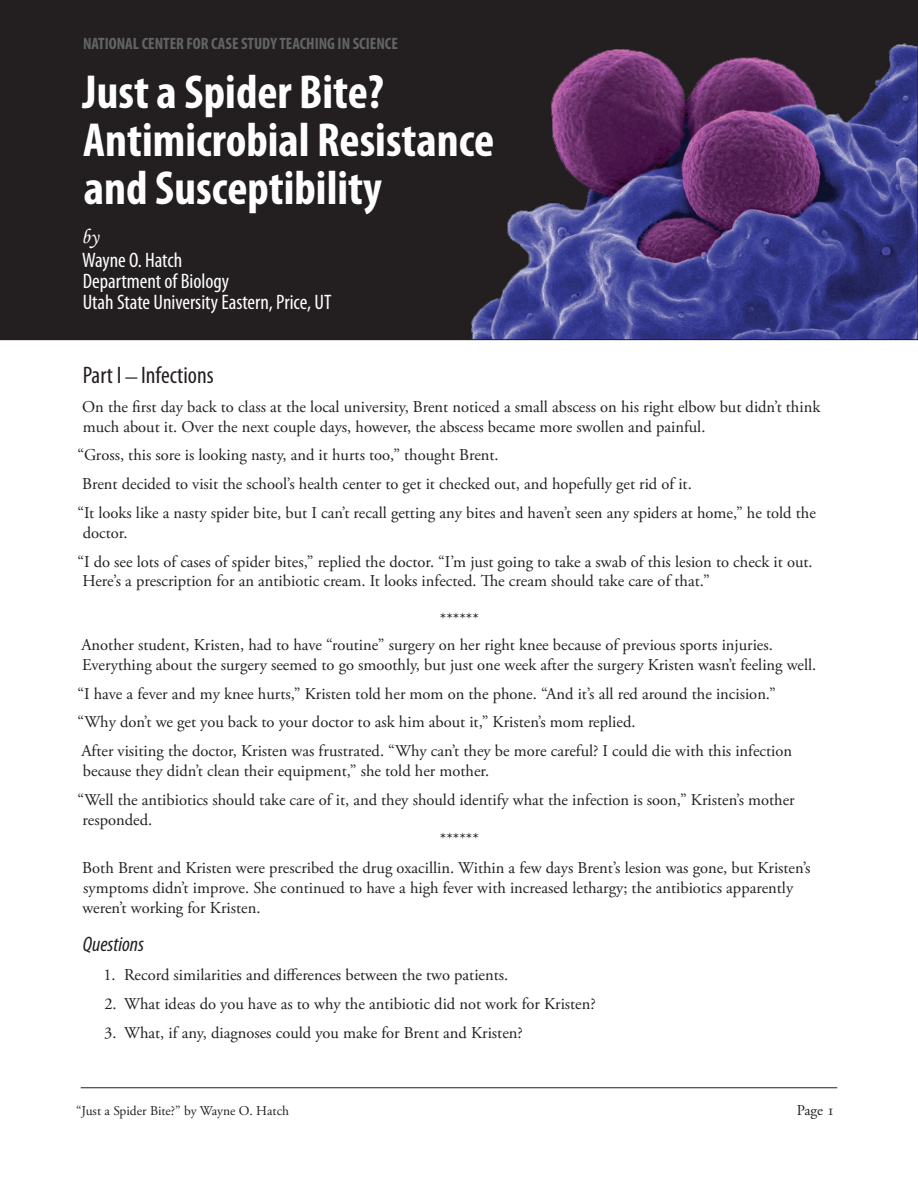
<style>
.page{position:relative;width:918px;height:1188px;background:#fff}
.page>*{position:absolute;margin:0;border:0;box-sizing:border-box;transform-origin:0 0}
.t1{font:700 condensed 48px/48px "Myriad Pro";color:#fff}
.Major_Section{font:condensed 24px "Myriad Pro";color:#231f20}
.t2{font:condensed 21px/21px "Myriad Pro";color:#fff}
.Subsection{font:italic condensed 21px "Myriad Pro";color:#231f20}
.t3{font:21px "Monotype Corsiva";color:#fff}
.Body{font:16.5px/19.8px "Adobe Garamond Pro";color:#231f20}
.Numbered_List{font:16.5px "Adobe Garamond Pro";color:#231f20}
.Body-2{font:700 condensed 16.5px "Myriad Pro";color:#636464}
.t4{font:15px "Adobe Garamond Pro";color:#231f20}
.t5{font:13.5px "Adobe Garamond Pro";color:#231f20}
.s1{font-family:"Adobe Garamond Pro";font-stretch:normal}
</style>
<div class="page">
<hr style="left:81px;top:1088px;width:756px;height:1px;background:#231f20">
<div style="left:0;top:0;width:918px;height:340px;background:#231f20"></div>
<img style="left:471px;top:43px;width:445px;height:295px">
<p class="Body-2" style="left:83px;top:33px;width:316px">NATIONAL CENTER FOR CASE STUDY TEACHING IN SCIENCE</p>
<h1 class="t1" style="left:83px;top:67px;width:413px">Just a Spider Bite?<br>Antimicrobial Resistance and Susceptibility</h1>
<p class="t3" style="left:81px;top:224px;width:19px">by</p>
<p class="t2" style="left:82px;top:250px;width:251px">Wayne O. Hatch<br>Department of Biology<br>Utah State University Eastern, Price, UT</p>
<p class="Major_Section" style="left:83px;top:360px;width:133px">Part I <span class="s1">–</span> Infections</p>
<p class="Body" style="left:82px;top:397px;width:740px">On the first day back to class at the local university, Brent noticed a small abscess on his right elbow but didn’t think much about it. Over the next couple days, however, the abscess became more swollen and painful.</p>
<p class="Body" style="left:77px;top:446px;width:423px">“Gross, this sore is looking nasty, and it hurts too,” thought Brent.</p>
<p class="Body" style="left:82px;top:475px;width:611px">Brent decided to visit the school’s health center to get it checked out, and hopefully get rid of it.</p>
<p class="Body" style="left:83px;top:503px;width:735px;text-indent:-5px">“It looks like a nasty spider bite, but I can’t recall getting any bites and haven’t seen any spiders at home,” he told the doctor.</p>
<p class="Body" style="left:82px;top:552px;width:732px;text-indent:-5px">“I do see lots of cases of spider bites,” replied the doctor. “I’m just going to take a swab of this lesion to check it out.<br>Here’s a prescription for an antibiotic cream. It looks infected. The cream should take care of that.”</p>
<p class="Body" style="left:440px;top:610px;width:41px">******</p>
<p class="Body" style="left:81px;top:635px;width:736px">Another student, Kristen, had to have “routine” surgery on her right knee because of previous sports injuries.<br>Everything about the surgery seemed to go smoothly, but just one week after the surgery Kristen wasn’t feeling well.</p>
<p class="Body" style="left:77px;top:684px;width:700px">“I have a fever and my knee hurts,” Kristen told her mom on the phone. “And it’s all red around the incision.”</p>
<p class="Body" style="left:77px;top:713px;width:560px">“Why don’t we get you back to your doctor to ask him about it,” Kristen’s mom replied.</p>
<p class="Body" style="left:81px;top:742px;width:712px">After visiting the doctor, Kristen was frustrated. “Why can’t they be more careful? I could die with this infection because they didn’t clean their equipment,” she told her mother.</p>
<p class="Body" style="left:83px;top:790px;width:714px;text-indent:-5px">“Well the antibiotics should take care of it, and they should identify what the infection is soon,” Kristen’s mother responded.</p>
<p class="Body" style="left:440px;top:830px;width:41px">******</p>
<p class="Body" style="left:82px;top:859px;width:730px">Both Brent and Kristen were prescribed the drug oxacillin. Within a few days Brent’s lesion was gone, but Kristen’s symptoms didn’t improve. She continued to have a high fever with increased lethargy; the antibiotics apparently weren’t working for Kristen.</p>
<p class="Subsection" style="left:83px;top:932px;width:63px">Questions</p>
<p class="Numbered_List" style="left:103px;top:965px;width:406px">1. Record similarities and differences between the two patients.</p>
<p class="Numbered_List" style="left:104px;top:994px;width:493px">2. What ideas do you have as to why the antibiotic did not work for Kristen?</p>
<p class="Numbered_List" style="left:104px;top:1023px;width:420px">3. What, if any, diagnoses could you make for Brent and Kristen?</p>
<p class="t5" style="left:76px;top:1103px;width:214px">“Just a Spider Bite?” by Wayne O. Hatch</p>
<p class="t4" style="left:797px;top:1101px;width:39px">Page 1</p>
</div>
